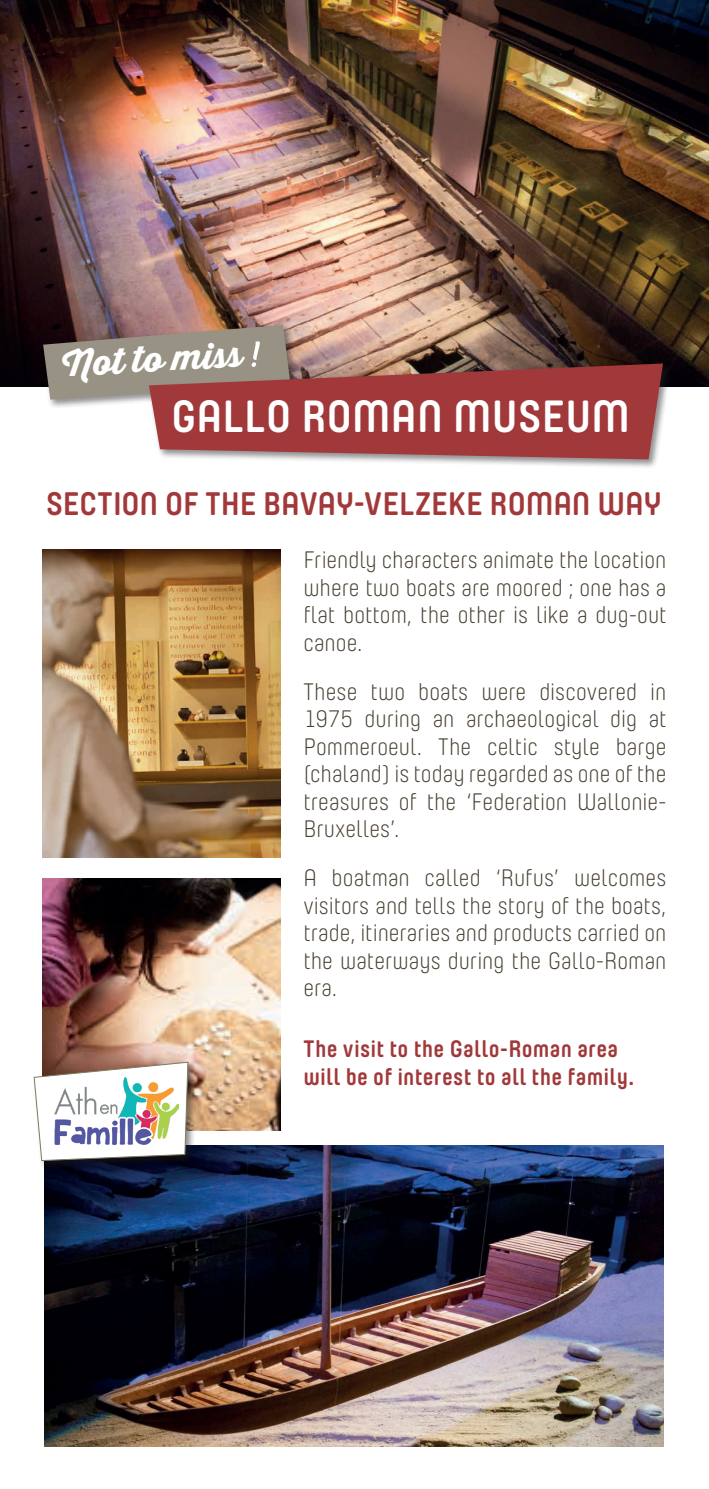
<style>
.page{position:relative;width:709px;height:1489px;background:#fff}
.page>*{position:absolute;margin:0;border:0;box-sizing:border-box;transform-origin:0 0}
.t1{font:700 45px "Yummo";letter-spacing:.005em;color:#fff}
.t2{font:35px "Thirsty Script Extrabold Demo";color:#fff}
.t3{font:700 32.5px "Yummo";color:#a1383a}
.t4{font:300 23.75px/27.5px "Yummo";color:#463e2f;text-align:justify}
.t5{font:700 23.75px/28.5px "Yummo";letter-spacing:.01em;color:#a1383a}
</style>
<div class="page">
<img style="left:0;top:0;width:709px;height:386px">
<img style="left:43px;top:549px;width:237px;height:308px">
<img style="left:43px;top:878px;width:237px;height:252px">
<img style="left:44px;top:1145px;width:619px;height:301px">
<div style="left:41px;top:323px;width:259px;height:86px;background:#231f20;opacity:.5"></div>
<div style="left:147px;top:361px;width:525px;height:108px;background:#231f20;opacity:.5"></div>
<svg style="left:149px;top:363px;width:514px;height:96px;background:#a14546"></svg>
<svg style="left:43px;top:325px;width:247px;height:74px;background:#937d73"></svg>
<div style="left:32px;top:1059px;width:166px;height:111px;background:#231f20;opacity:.5"></div>
<svg style="left:33px;top:1061px;width:156px;height:100px"></svg>
<h2 class="t2" style="left:61px;top:337px;width:181px;rotate:-3deg">Not to miss</h2>
<h1 class="t1" style="left:171px;top:375px;width:460px">GALLO ROMAN MUSEUM</h1>
<h3 class="t3" style="left:46px;top:474px;width:617px">SECTION OF THE BAVAY-VELZEKE ROMAN WAY</h3>
<p class="t4" style="left:303px;top:546px;width:364px">Friendly characters animate the location where two boats are moored ; one has a flat bottom, the other is like a dug-out canoe.</p>
<p class="t4" style="left:303px;top:677px;width:364px">These two boats were discovered in 1975 during an archaeological dig at Pommeroeul. The celtic style barge (chaland) is today regarded as one of the treasures of the ‘Federation Wallonie-Bruxelles’.</p>
<p class="t4" style="left:303px;top:863px;width:364px">A boatman called ‘Rufus’ welcomes visitors and tells the story of the boats, trade, itineraries and products carried on the waterways during the Gallo-Roman era.</p>
<p class="t5" style="left:303px;top:1030px;width:332px">The visit to the Gallo-Roman area will be of interest to all the family.</p>
</div>
